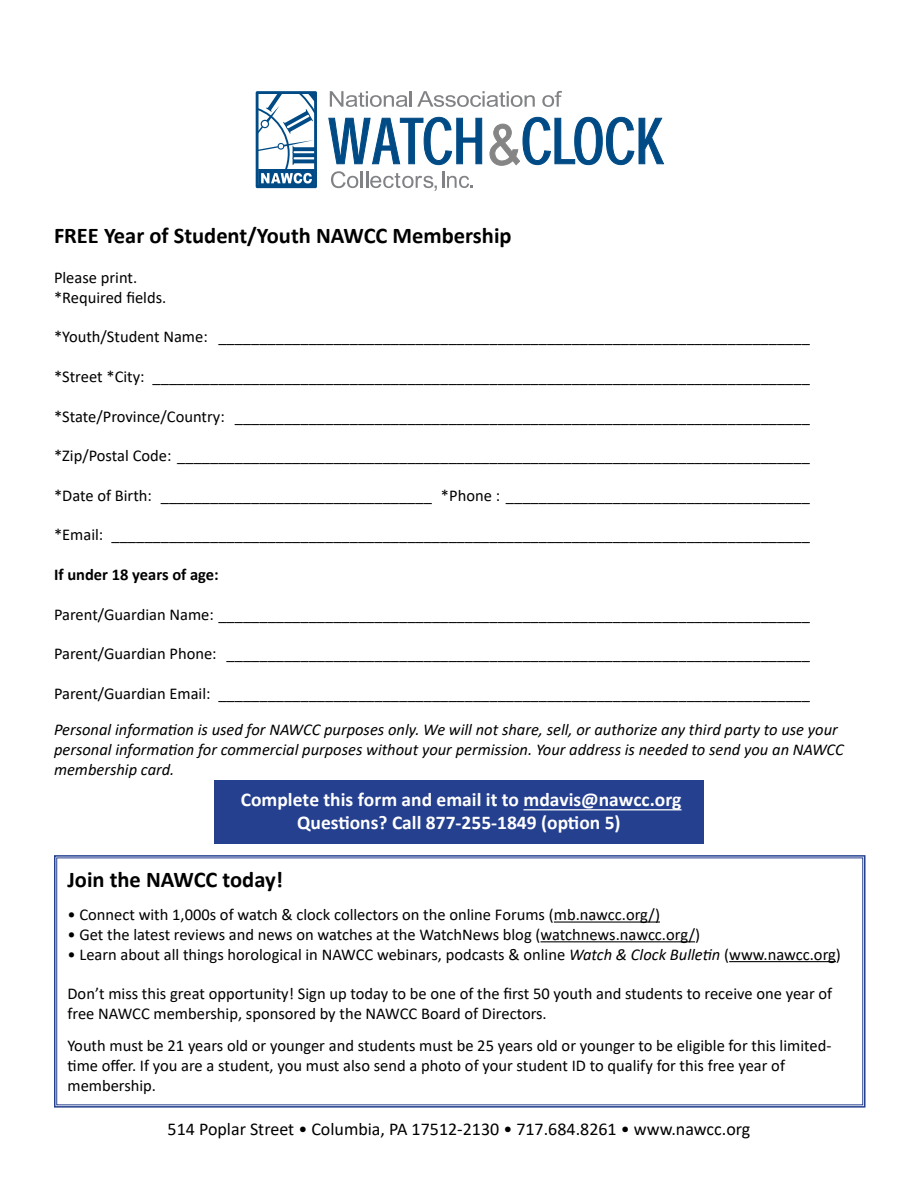
<style>
.page{position:relative;width:918px;height:1188px;background:#fff}
.page>*{position:absolute;margin:0;border:0;box-sizing:border-box;transform-origin:0 0}
.t1{font:700 22.5px "Calibri";color:#000}
.t2{font:700 19.5px/23.4px "Calibri";color:#fff;text-align:center}
.t3{font:18px "Calibri";color:#000}
.t4{font:16.5px/19.8px "Calibri";color:#000}
.t5{font:italic 16.5px/19.8px "Calibri";color:#000}
.t6{font:700 16.5px "Calibri";color:#000}
.s1{font-style:italic}
</style>
<div class="page">
<svg style="left:331px;top:171px;width:141px;height:20px"></svg>
<svg style="left:328px;top:117px;width:154px;height:48px"></svg>
<svg style="left:490px;top:117px;width:174px;height:49px"></svg>
<svg style="left:255px;top:92px;width:58px;height:95px"></svg>
<div style="left:256px;top:91px;width:61px;height:97px;border:3px solid #004b85"></div>
<svg style="left:330px;top:91px;width:205px;height:16px"></svg>
<svg style="left:542px;top:91px;width:20px;height:16px"></svg>
<div style="left:214px;top:780px;width:490px;height:64px;background:#25408f"></div>
<svg style="left:54px;top:855px;width:812px;height:253px"></svg>
<hr style="left:554px;top:922px;width:106px;height:1px;background:#000">
<hr style="left:541px;top:941px;width:154px;height:1px;background:#000">
<hr style="left:729px;top:961px;width:107px;height:1px;background:#000">
<hr style="left:523px;top:809px;width:159px;height:1px;background:#fff">
<h1 class="t1" style="left:54px;top:220px;width:459px">FREE Year of Student/Youth NAWCC Membership</h1>
<p class="t4" style="left:54px;top:267px;width:114px">Please print. *Required fields.</p>
<p class="t4" style="left:54px;top:327px;width:757px">*Youth/Student Name: ________________________________________________________________________</p>
<p class="t4" style="left:54px;top:366px;width:757px">*Street *City: ________________________________________________________________________________</p>
<p class="t4" style="left:54px;top:406px;width:757px">*State/Province/Country: ______________________________________________________________________</p>
<p class="t4" style="left:54px;top:445px;width:757px">*Zip/Postal Code: _____________________________________________________________________________</p>
<p class="t4" style="left:54px;top:485px;width:757px">*Date of Birth: _________________________________ *Phone : _____________________________________</p>
<p class="t4" style="left:54px;top:525px;width:757px">*Email: _____________________________________________________________________________________</p>
<p class="t6" style="left:54px;top:563px;width:166px">If under 18 years of age:</p>
<p class="t4" style="left:54px;top:604px;width:757px">Parent/Guardian Name: ________________________________________________________________________</p>
<p class="t4" style="left:54px;top:643px;width:757px">Parent/Guardian Phone: _______________________________________________________________________</p>
<p class="t4" style="left:54px;top:683px;width:757px">Parent/Guardian Email: ________________________________________________________________________</p>
<p class="t5" style="left:54px;top:719px;width:791px">Personal information is used for NAWCC purposes only. We will not share, sell, or authorize any third party to use your personal information for commercial purposes without your permission. Your address is needed to send you an NAWCC membership card.</p>
<p class="t2" style="left:241px;top:787px;width:442px">Complete this form and email it to mdavis@nawcc.org<br>Questions? Call 877-255-1849 (option 5)</p>
<h1 class="t1" style="left:68px;top:863px;width:217px">Join the NAWCC today!</h1>
<p class="t4" style="left:68px;top:904px;width:594px">• Connect with 1,000s of watch &amp; clock collectors on the online Forums (mb.nawcc.org/)</p>
<p class="t4" style="left:68px;top:924px;width:634px">• Get the latest reviews and news on watches at the WatchNews blog (watchnews.nawcc.org/)</p>
<p class="t4" style="left:68px;top:944px;width:775px">• Learn about all things horological in NAWCC webinars, podcasts &amp; online <span class="s1">Watch &amp; Clock Bulletin</span> (www.nawcc.org)</p>
<p class="t4" style="left:68px;top:984px;width:766px">Don’t miss this great opportunity! Sign up today to be one of the first 50 youth and students to receive one year of free NAWCC membership, sponsored by the NAWCC Board of Directors.</p>
<p class="t4" style="left:68px;top:1035px;width:766px">Youth must be 21 years old or younger and students must be 25 years old or younger to be eligible for this limited&shy;time offer. If you are a student, you must also send a photo of your student ID to qualify for this free year of membership.</p>
<p class="t3" style="left:168px;top:1116px;width:584px">514 Poplar Street • Columbia, PA 17512-2130 • 717.684.8261 • www.nawcc.org</p>
</div>
